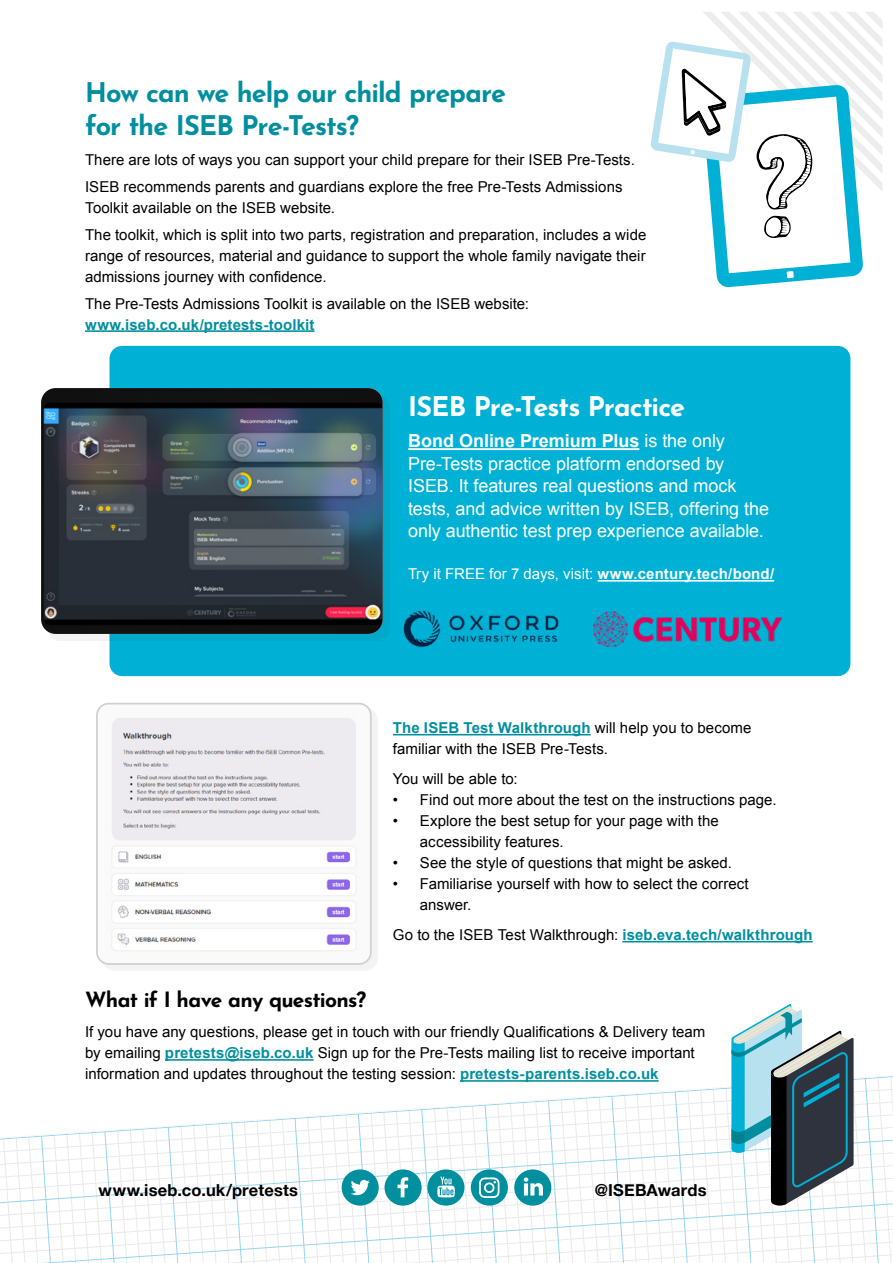
<style>
.page{position:relative;width:893px;height:1263px;background:#fff}
.page>*{position:absolute;margin:0;border:0;box-sizing:border-box;transform-origin:0 0}
.t1{font:700 27px/32.4px "Josefin Sans";letter-spacing:-.035em;color:#008f9e}
.t2{font:700 27px "Josefin Sans";letter-spacing:-.035em;color:#fff}
.t3{font:700 21px "Josefin Sans";letter-spacing:-.035em;color:#000}
.t4{font:18px/22.5px "Arial";letter-spacing:-.005em;color:#fff}
.t5{font:700 16.5px "Helvetica Neue";letter-spacing:.01em;color:#000}
.t6{font:15px/21px "Arial";letter-spacing:.005em;color:#000}
.t7{font:15px "Arial";color:#fff}
.t8{font:700 15px "Arial";letter-spacing:.01em;color:#008f9e}
.s1{font-weight:700}
.s2{font-weight:700;color:#008f9e}
</style>
<div class="page">
<div style="left:109px;top:346px;width:741px;height:330px;background:#00b1d5;border-radius:13px"></div>
<hr style="left:85px;top:330px;width:230px;height:2px;background:#008f9e">
<hr style="left:393px;top:734px;width:198px;height:1px;background:#008f9e">
<hr style="left:622px;top:941px;width:191px;height:1px;background:#008f9e">
<div style="left:102px;top:708px;width:276px;height:263px;background:#f3f3f3"></div>
<img style="left:99px;top:706px;width:272px;height:256px">
<div style="left:96px;top:703px;width:276px;height:262px;border:2px solid #d0d0d0;border-radius:12px"></div>
<div style="left:47px;top:394px;width:343px;height:247px;background:#000;opacity:.05"></div>
<img style="left:41px;top:388px;width:342px;height:246px">
<svg style="left:650px;top:12px;width:233px;height:276px"></svg>
<svg style="left:0;top:1004px;width:893px;height:259px"></svg>
<hr style="left:408px;top:448px;width:231px;height:2px;background:#fff">
<hr style="left:598px;top:580px;width:176px;height:2px;background:#fff">
<img style="left:389px;top:596px;width:170px;height:52px">
<img style="left:594px;top:611px;width:187px;height:35px">
<h1 class="t1" style="left:85px;top:74px;width:423px">How can we help our child prepare for the ISEB Pre-Tests?</h1>
<p class="t6" style="left:85px;top:146px;width:551px;line-height:27px">There are lots of ways you can support your child prepare for their ISEB Pre-Tests.<br>ISEB recommends parents and guardians explore the free Pre-Tests Admissions</p>
<p class="t6" style="left:85px;top:194px;width:563px;line-height:27px">Toolkit available on the ISEB website.<br>The toolkit, which is split into two parts, registration and preparation, includes a wide</p>
<p class="t6" style="left:85px;top:245px;width:562px">range of resources, material and guidance to support the whole family navigate their admissions journey with confidence.</p>
<p class="t6" style="left:85px;top:293px;width:446px">The Pre-Tests Admissions Toolkit is available on the ISEB website:</p>
<p class="t8" style="left:85px;top:314px;width:231px">www.iseb.co.uk/pretests-toolkit</p>
<h1 class="t2" style="left:408px;top:386px;width:278px">ISEB Pre-Tests Practice</h1>
<p class="t4" style="left:408px;top:430px;width:362px"><span class="s1">Bond Online Premium Plus</span> is the only Pre-Tests practice platform endorsed by ISEB. It features real questions and mock tests, and advice written by ISEB, offering the only authentic test prep experience available.</p>
<p class="t7" style="left:408px;top:564px;width:367px">Try it FREE for 7 days, visit: <span class="s1">www.century.tech/bond/</span></p>
<p class="t6" style="left:393px;top:717px;width:360px"><span class="s2">The ISEB Test Walkthrough</span> will help you to become familiar with the ISEB Pre-Tests.</p>
<p class="t6" style="left:393px;top:768px;width:126px">You will be able to:</p>
<p class="t6" style="left:393px;top:789px;width:385px">• Find out more about the test on the instructions page.</p>
<p class="t6" style="left:420px;top:810px;width:300px;text-indent:-27px">• Explore the best setup for your page with the accessibility features.</p>
<p class="t6" style="left:393px;top:852px;width:340px">• See the style of questions that might be asked.</p>
<p class="t6" style="left:420px;top:873px;width:330px;text-indent:-27px">• Familiarise yourself with how to select the correct answer.</p>
<p class="t6" style="left:393px;top:924px;width:421px">Go to the ISEB Test Walkthrough: <span class="s2">iseb.eva.tech/walkthrough</span></p>
<h2 class="t3" style="left:85px;top:984px;width:283px">What if I have any questions?</h2>
<p class="t6" style="left:85px;top:1022px;width:622px">If you have any questions, please get in touch with our friendly Qualifications &amp; Delivery team by emailing <span class="s2">pretests@iseb.co.uk</span> Sign up for the Pre-Tests mailing list to receive important information and updates throughout the testing session: <span class="s2">pretests-parents.iseb.co.uk</span></p>
<p class="t5" style="left:99px;top:1177px;width:201px">www.iseb.co.uk/pretests</p>
<p class="t5" style="left:595px;top:1177px;width:113px">@ISEBAwards</p>
</div>
